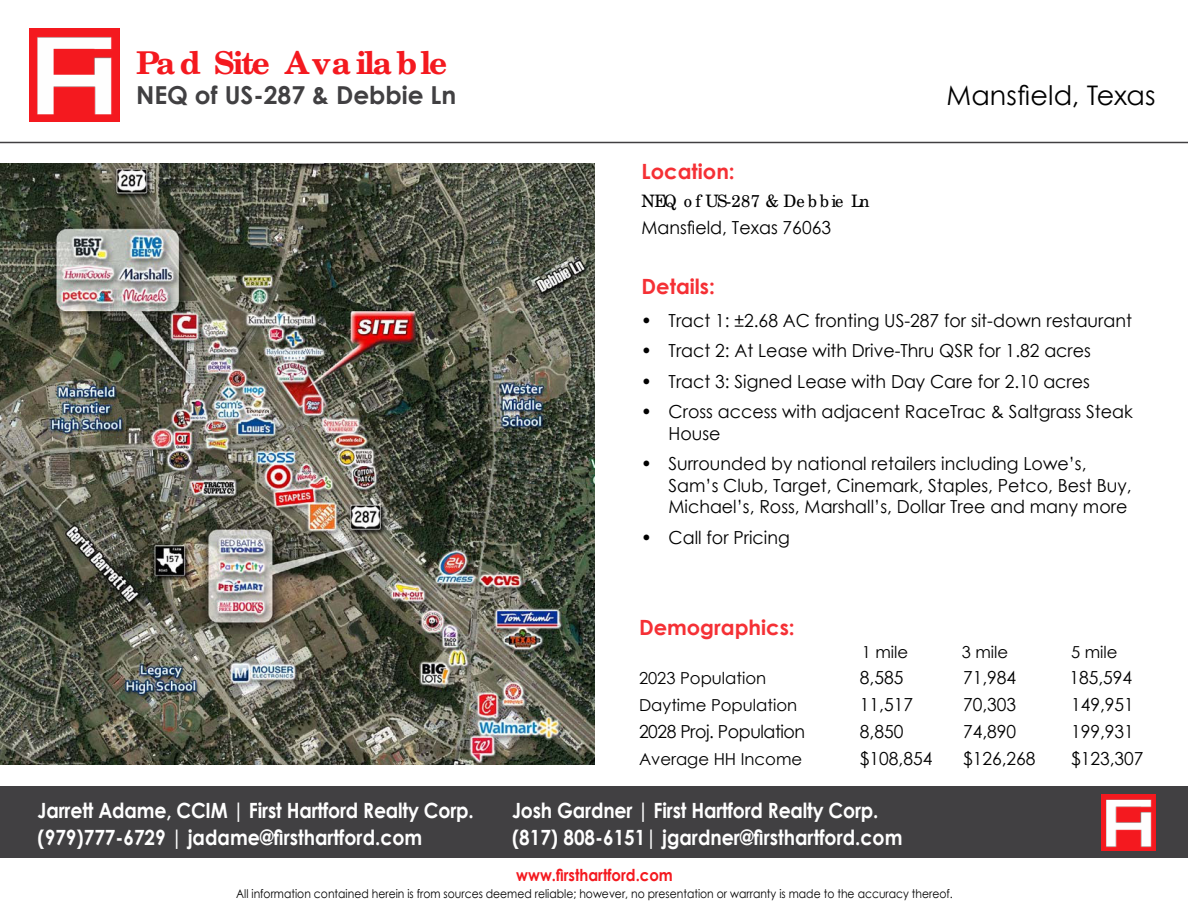
<style>
.page{position:relative;width:1188px;height:918px;background:#fff}
.page>*{position:absolute;margin:0;border:0;box-sizing:border-box;transform-origin:0 0}
.t1{font:700 31.5px "New Century Schlbk";letter-spacing:-.075em;color:#f4191f}
.t2{font:27px "Century Gothic";letter-spacing:.005em;color:#000}
.t3{font:700 24.75px "Century Gothic";color:#414042}
.t4{font:700 21px/27px "Century Gothic";letter-spacing:-.01em;color:#fff;scale:.9 1}
.t5{font:700 21px "Century Gothic";color:#f53035}
.t6{font:18px/21.6px "Century Gothic";color:#000}
.t7{font:18px "Century Gothic";letter-spacing:-.025em;color:#000}
.t8{font:17.1px "New Century Schlbk";letter-spacing:-.07em;color:#000}
.t9{font:16.5px "Century Gothic";color:#000}
.t10{font:700 16.5px "Century Gothic";color:#f4191f;scale:.9 1}
.t11{font:12px "Century Gothic";color:#000;scale:.9 1}
.s1{font-family:"New Century Schlbk";font-size:17.1px}
</style>
<div class="page">
<img style="left:30px;top:29px;width:90px;height:93px">
<div style="left:0;top:787px;width:1188px;height:71px;background:#414042"></div>
<img style="left:0;top:164px;width:595px;height:600px">
<img style="left:1101px;top:794px;width:54px;height:57px">
<hr style="left:0;top:142px;width:1188px;height:1px;background:#414042">
<h1 class="t1" style="left:136px;top:45px;width:313px">Pa d Site Ava ila ble</h1>
<h3 class="t3" style="left:136px;top:76px;width:322px">NEQ of US-287 &amp; Debbie Ln</h3>
<p class="t5" style="left:642px;top:156px;width:95px">Location:</p>
<p class="t8" style="left:642px;top:194px;width:229px">NEQ o f US-287 &amp; De b b ie Ln</p>
<p class="t6" style="left:642px;top:217px;width:191px">Mansfield, Texas 76063</p>
<p class="t5" style="left:642px;top:271px;width:75px">Details:</p>
<h2 class="t2" style="left:947px;top:76px;width:210px">Mansfield, Texas</h2>
<p class="t6" style="left:642px;top:309px;width:492px"><span class="s1">•</span> Tract 1: ±2.68 AC fronting US-287 for sit-down restaurant</p>
<p class="t6" style="left:642px;top:340px;width:451px"><span class="s1">•</span> Tract 2: At Lease with Drive-Thru QSR for 1.82 acres</p>
<p class="t6" style="left:642px;top:370px;width:450px"><span class="s1">•</span> Tract 3: Signed Lease with Day Care for 2.10 acres</p>
<p class="t6" style="left:669px;top:401px;width:466px;text-indent:-27px"><span class="s1">•</span> Cross access with adjacent RaceTrac &amp; Saltgrass Steak<br>House</p>
<p class="t6" style="left:669px;top:453px;width:465px;text-indent:-27px"><span class="s1">•</span> Surrounded by national retailers including Lowe’s,<br>Sam’s Club, Target, Cinemark, Staples, Petco, Best Buy,<br>Michael’s, Ross, Marshall’s, Dollar Tree and many more</p>
<p class="t6" style="left:642px;top:526px;width:150px"><span class="s1">•</span> Call for Pricing</p>
<p class="t5" style="left:639px;top:612px;width:157px">Demographics:</p>
<p class="t9" style="left:862px;top:641px;width:48px">1 mile</p>
<p class="t9" style="left:962px;top:641px;width:48px">3 mile</p>
<p class="t9" style="left:1071px;top:641px;width:48px">5 mile</p>
<p class="t9" style="left:639px;top:666px;width:129px">2023 Population</p>
<p class="t6" style="left:860px;top:666px;width:45px">8,585</p>
<p class="t6" style="left:963px;top:666px;width:55px">71,984</p>
<p class="t6" style="left:1069px;top:666px;width:64px">185,594</p>
<p class="t9" style="left:639px;top:693px;width:160px">Daytime Population</p>
<p class="t6" style="left:860px;top:693px;width:55px">11,517</p>
<p class="t6" style="left:963px;top:693px;width:55px">70,303</p>
<p class="t6" style="left:1071px;top:693px;width:64px">149,951</p>
<p class="t7" style="left:639px;top:719px;width:168px">2028 Proj. Population</p>
<p class="t6" style="left:860px;top:720px;width:45px">8,850</p>
<p class="t6" style="left:963px;top:720px;width:55px">74,890</p>
<p class="t6" style="left:1071px;top:720px;width:64px">199,931</p>
<p class="t9" style="left:639px;top:747px;width:165px">Average HH Income</p>
<p class="t6" style="left:860px;top:747px;width:74px">$108,854</p>
<p class="t6" style="left:963px;top:747px;width:74px">$126,268</p>
<p class="t6" style="left:1071px;top:747px;width:74px">$123,307</p>
<p class="t4" style="left:38px;top:796px;width:486px">Jarrett Adame, CCIM | First Hartford Realty Corp. (979)777-6729 | jadame@firsthartford.com</p>
<p class="t4" style="left:512px;top:796px;width:435px">Josh Gardner | First Hartford Realty Corp. (817) 808-6151| jgardner@firsthartford.com</p>
<p class="t10" style="left:516px;top:862px;width:175px">www.firsthartford.com</p>
<p class="t11" style="left:236px;top:885px;width:798px">All information contained herein is from sources deemed reliable; however, no presentation or warranty is made to the accuracy thereof.</p>
</div>
